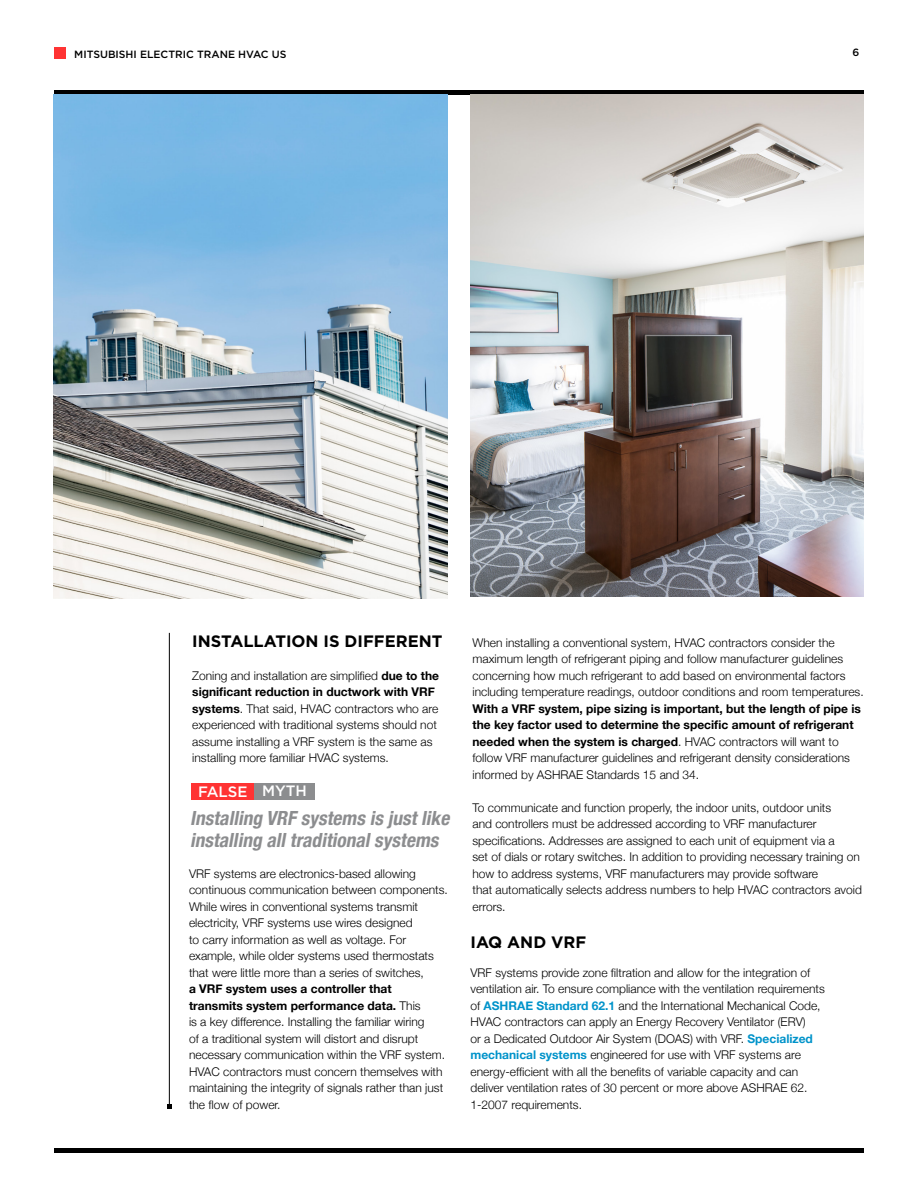
<style>
.page{position:relative;width:918px;height:1188px;background:#fff}
.page>*{position:absolute;margin:0;border:0;box-sizing:border-box;transform-origin:0 0}
.t1{font:italic 700 condensed 19.5px/22.5px "Helvetica Neue";color:#8c8d8f}
.t2{font:700 16.5px "Gotham HTF";color:#000}
.t3{font:500 15px "Gotham HTF";color:#fff}
.t4{font:300 12px/16.5px "Helvetica Neue";color:#000}
.t5{font:700 12px/16.5px "Helvetica Neue";color:#000}
.t6{font:500 10.5px "Gotham HTF";color:#000}
.s1{font-weight:700}
.s2{font-weight:300}
.s3{font-weight:700;color:#0093ca}
</style>
<div class="page">
<div style="left:54px;top:47px;width:11px;height:11px;background:#f33"></div>
<div style="left:54px;top:1148px;width:810px;height:5px;background:#000"></div>
<div style="left:54px;top:90px;width:810px;height:5px;background:#000"></div>
<img style="left:471px;top:95px;width:393px;height:501px">
<img style="left:54px;top:95px;width:393px;height:503px">
<div style="left:191px;top:783px;width:63px;height:16px;background:#f33"></div>
<div style="left:255px;top:783px;width:60px;height:16px;background:#8c8d8f"></div>
<hr style="left:169px;top:633px;width:1px;height:472px;background:#000">
<svg style="left:167px;top:1105px;width:4px;height:4px"></svg>
<p class="t6" style="left:74px;top:48px;width:214px">MITSUBISHI ELECTRIC TRANE HVAC US</p>
<p class="t6" style="left:853px;top:46px;width:8px">6</p>
<h2 class="t2" style="left:192px;top:631px;width:252px">INSTALLATION IS DIFFERENT</h2>
<p class="t4" style="left:192px;top:667px;width:248px">Zoning and installation are simplified <span class="s1">due to the significant reduction in ductwork with VRF systems</span>. That said, HVAC contractors who are experienced with traditional systems should not assume installing a VRF system is the same as installing more familiar HVAC systems.</p>
<p class="t3" style="left:198px;top:783px;width:110px">FALSE MYTH</p>
<h1 class="t1" style="left:190px;top:806px;width:265px">Installing VRF systems is justlike installing alltraditionalsystems</h1>
<p class="t4" style="left:189px;top:865px;width:260px">VRF systems are electronics-based allowing continuous communication between components.<br>While wires in conventional systems transmit electricity, VRF systems use wires designed<br>to carry information as well as voltage. For example, while older systems used thermostats that were little more than a series of switches,</p>
<p class="t4" style="left:189px;top:980px;width:258px"><span class="s1">a VRF system uses a controller that transmits system performance data.</span> This<br>is a key difference. Installing the familiar wiring<br>of a traditional system will distort and disrupt necessary communication within the VRF system.<br>HVAC contractors must concern themselves with maintaining the integrity of signals rather than just the flow of power.</p>
<p class="t4" style="left:472px;top:634px;width:393px">When installing a conventional system, HVAC contractors consider the maximum length of refrigerant piping and follow manufacturer guidelines concerning how much refrigerant to add based on environmental factors including temperature readings, outdoor conditions and room temperatures.</p>
<p class="t5" style="left:472px;top:700px;width:390px">With a VRF system, pipe sizing is important, but the length of pipe is the key factor used to determine the specific amount of refrigerant needed when the system is charged<span class="s2">. HVAC contractors will want to follow VRF manufacturer guidelines and refrigerant density considerations informed by ASHRAE Standards 15 and 34.</span></p>
<p class="t4" style="left:472px;top:799px;width:391px">To communicate and function properly, the indoor units, outdoor units<br>and controllers must be addressed according to VRF manufacturer specifications. Addresses are assigned to each unit of equipment via a<br>set of dials or rotary switches. In addition to providing necessary training on how to address systems, VRF manufacturers may provide software<br>that automatically selects address numbers to help HVAC contractors avoid errors.</p>
<h2 class="t2" style="left:470px;top:933px;width:117px">IAQ AND VRF</h2>
<p class="t4" style="left:470px;top:964px;width:356px">VRF systems provide zone filtration and allow for the integration of ventilation air. To ensure compliance with the ventilation requirements of <span class="s3">ASHRAE Standard 62.1</span> and the International Mechanical Code, HVAC contractors can apply an Energy Recovery Ventilator (ERV)<br>or a Dedicated Outdoor Air System (DOAS) with VRF. <span class="s3">Specialized mechanical systems</span> engineered for use with VRF systems are energy-efficient with all the benefits of variable capacity and can deliver ventilation rates of 30 percent or more above ASHRAE 62.<br>1-2007 requirements.</p>
</div>
